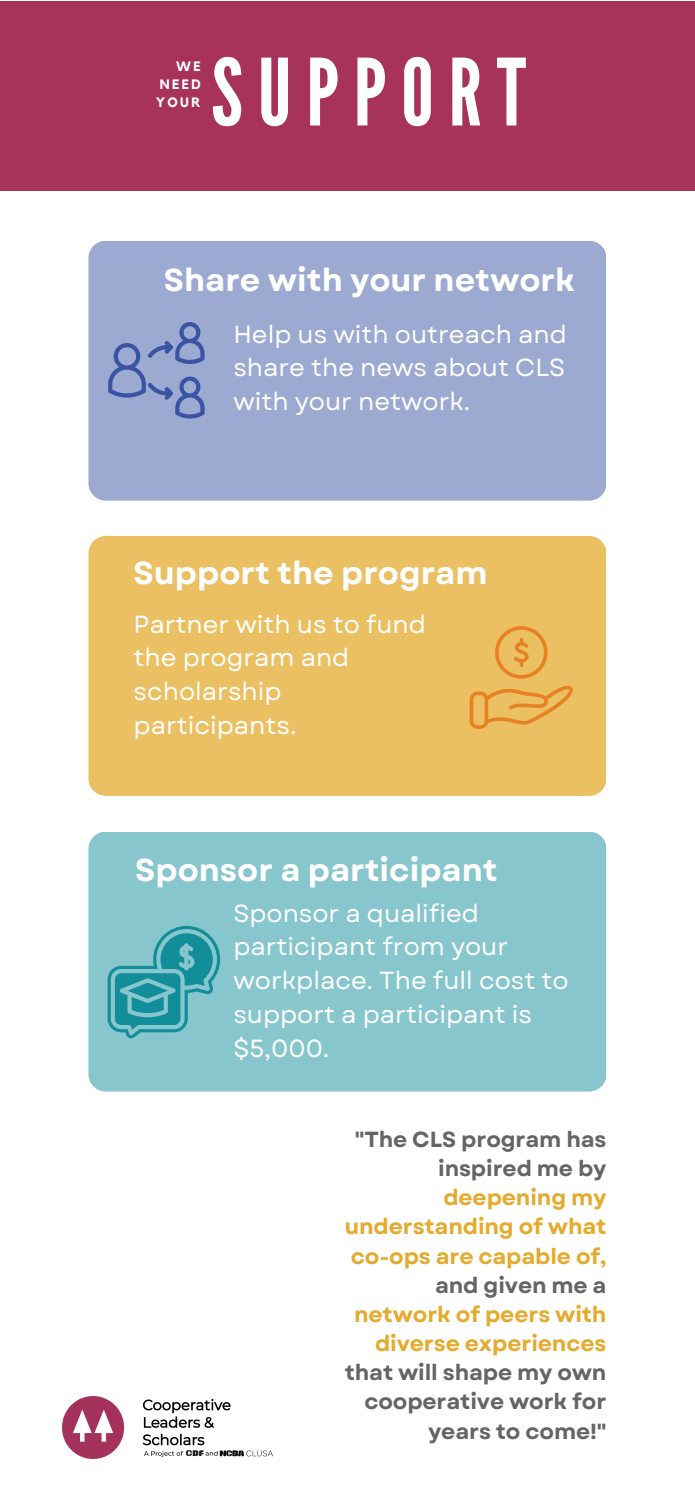
<style>
.page{position:relative;width:695px;height:1510px;background:#fff}
.page>*{position:absolute;margin:0;border:0;box-sizing:border-box;transform-origin:0 0}
.t1{font:92.25px "League Gothic";letter-spacing:.16em;color:#fff}
.t2{font:700 31.75px "Garet";color:#fff}
.t3{font:24.75px/33.8px "Garet";color:#fff}
.t4{font:700 21.75px/29.2px "Garet";letter-spacing:-.005em;color:#636665;text-align:right}
.t5{font:700 13.5px "Kollektif";letter-spacing:.175em;color:#fff}
.s1{color:#e4ab2e}
</style>
<div class="page">
<div style="left:0;top:1px;width:695px;height:189px;background:#a7335b"></div>
<div style="left:88px;top:241px;width:518px;height:259px;background:#9ca9d1;border-radius:17px"></div>
<svg style="left:108px;top:322px;width:97px;height:96px"></svg>
<div style="left:88px;top:536px;width:518px;height:260px;background:#eac062;border-radius:17px"></div>
<svg style="left:495px;top:626px;width:52px;height:52px"></svg>
<svg style="left:470px;top:685px;width:103px;height:44px"></svg>
<div style="left:88px;top:831px;width:518px;height:260px;background:#88c6cd;border-radius:17px"></div>
<svg style="left:108px;top:926px;width:112px;height:112px"></svg>
<img style="left:62px;top:1396px;width:210px;height:62px">
<p class="t5" style="left:176px;top:60px;width:26px">WE</p>
<p class="t5" style="left:160px;top:78px;width:42px">NEED</p>
<p class="t5" style="left:156px;top:96px;width:46px">YOUR</p>
<h1 class="t1" style="left:211px;top:39px;width:316px">SUPPORT</h1>
<p class="t2" style="left:164px;top:257px;width:413px">Share with your network</p>
<h2 class="t3" style="left:233px;top:317px;width:335px;text-align:justify">Help us with outreach and share the news about CLS with your network.</h2>
<h2 class="t2" style="left:134px;top:550px;width:355px">Support the program</h2>
<h3 class="t3" style="left:134px;top:607px;width:294px">Partner with us to fund the program and scholarship participants.</h3>
<p class="t2" style="left:135px;top:847px;width:364px">Sponsor a participant</p>
<h3 class="t3" style="left:233px;top:896px;width:337px">Sponsor a qualified participant from your workplace. The full cost to support a participant is $5,000.</h3>
<h2 class="t4" style="left:345px;top:1124px;width:263px">"The CLS program has inspired me by <span class="s1">deepening my understanding of what co-ops are capable of, </span>and given me a <span class="s1">network of peers with diverse experiences </span>that will shape my own cooperative work for years to come!"</h2>
</div>
